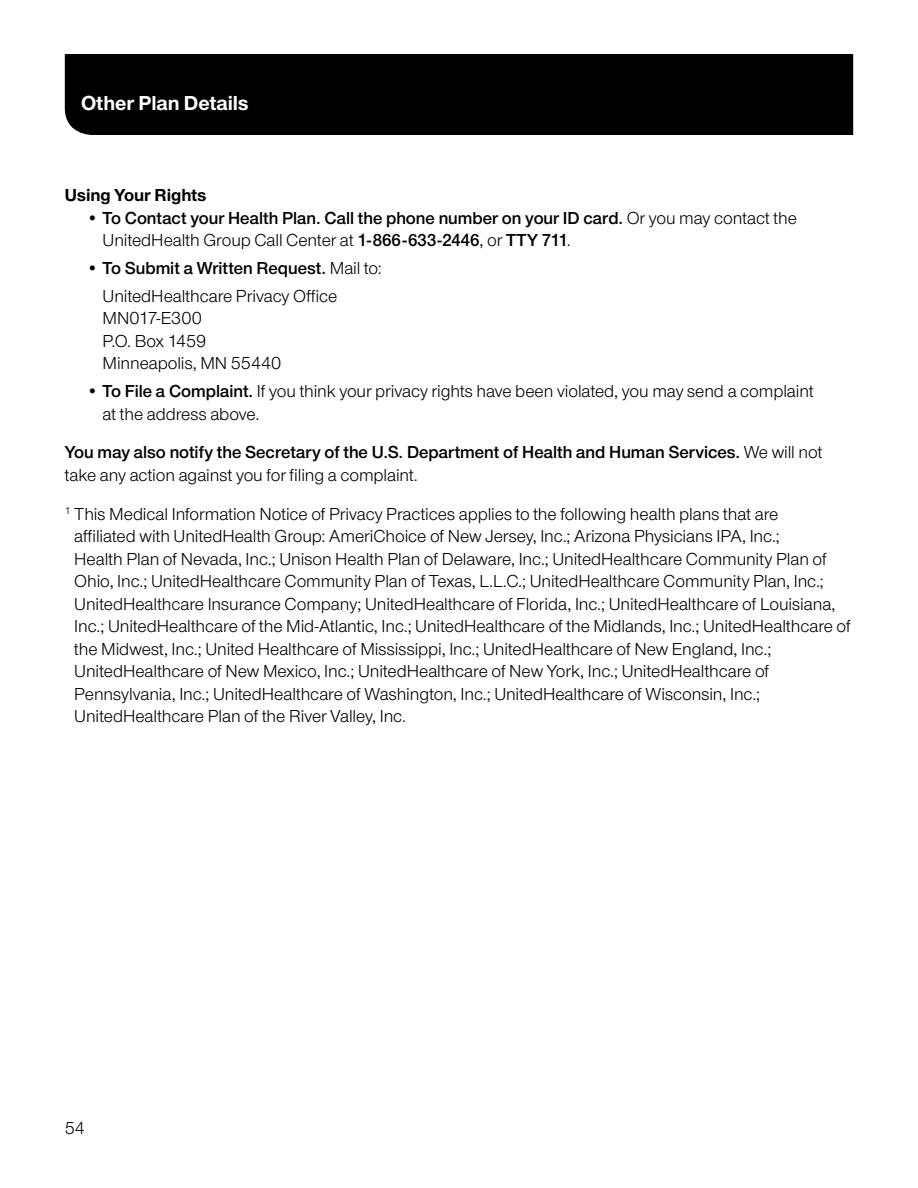
<style>
.page{position:relative;width:918px;height:1188px;background:#fff}
.page>*{position:absolute;margin:0;border:0;box-sizing:border-box;transform-origin:0 0}
.t1{font:700 21px "UHC Sans";color:#fff}
.Body___12_15{font:18px/22.5px "UHC Sans";letter-spacing:-.005em;color:#000}
.Body___bullets_12_15{font:18px/22.5px "UHC Sans";letter-spacing:-.005em;color:#000}
.Body___bullets_12_15-2{font:600 18px/22.5px "UHC Sans";color:#000}
.Body_AFTER_bullet{font:600 18px/22.5px "UHC Sans";color:#000}
.SUB_Subhead___AFTER{font:700 18px "UHC Sans";letter-spacing:-.005em;color:#000}
.s1{font-weight:400}
.s2{font-weight:600}
</style>
<div class="page">
<div style="left:65px;top:54px;width:788px;height:81px;background:#000"></div>
<p class="t1" style="left:81px;top:88px;width:169px">Other Plan Details</p>
<p class="SUB_Subhead___AFTER" style="left:65px;top:183px;width:143px">Using Your Rights</p>
<p class="Body___bullets_12_15-2" style="left:103px;top:206px;width:696px;text-indent:-16px"><span class="s1">•</span> To Contact your Health Plan. Call the phone number on your ID card. <span class="s1">Or you may contact the<br>UnitedHealth Group Call Center at</span> 1-866-633-2446<span class="s1">, or</span> TTY 711<span class="s1">.</span></p>
<p class="Body___bullets_12_15-2" style="left:86px;top:256px;width:297px"><span class="s1">•</span> To Submit a Written Request. <span class="s1">Mail to:</span></p>
<p class="Body___bullets_12_15" style="left:103px;top:284px;width:236px">UnitedHealthcare Privacy Office<br>MN017-E300<br>P.O. Box 1459<br>Minneapolis, MN 55440</p>
<p class="Body___bullets_12_15" style="left:103px;top:379px;width:713px;text-indent:-16px">• <span class="s2">To File a Complaint.</span> If you think your privacy rights have been violated, you may send a complaint at the address above.</p>
<p class="Body_AFTER_bullet" style="left:65px;top:441px;width:759px">You may also notify the Secretary of the U.S. Department of Health and Human Services. <span class="s1">We will not take any action against you for filing a complaint.</span></p>
<p class="Body___12_15" style="left:74px;top:502px;width:778px;text-indent:-10px"><sup>1</sup> This Medical Information Notice of Privacy Practices applies to the following health plans that are<br>affiliated with UnitedHealth Group: AmeriChoice of New Jersey, Inc.; Arizona Physicians IPA, Inc.;<br>Health Plan of Nevada, Inc.; Unison Health Plan of Delaware, Inc.; UnitedHealthcare Community Plan of Ohio, Inc.; UnitedHealthcare Community Plan of Texas, L.L.C.; UnitedHealthcare Community Plan, Inc.; UnitedHealthcare Insurance Company; UnitedHealthcare of Florida, Inc.; UnitedHealthcare of Louisiana, Inc.; UnitedHealthcare of the Mid-Atlantic, Inc.; UnitedHealthcare of the Midlands, Inc.; UnitedHealthcare of the Midwest, Inc.; United Healthcare of Mississippi, Inc.; UnitedHealthcare of New England, Inc.; UnitedHealthcare of New Mexico, Inc.; UnitedHealthcare of New York, Inc.; UnitedHealthcare of Pennsylvania, Inc.; UnitedHealthcare of Washington, Inc.; UnitedHealthcare of Wisconsin, Inc.; UnitedHealthcare Plan of the River Valley, Inc.</p>
<p class="Body___12_15" style="left:65px;top:1116px;width:22px">54</p>
</div>
